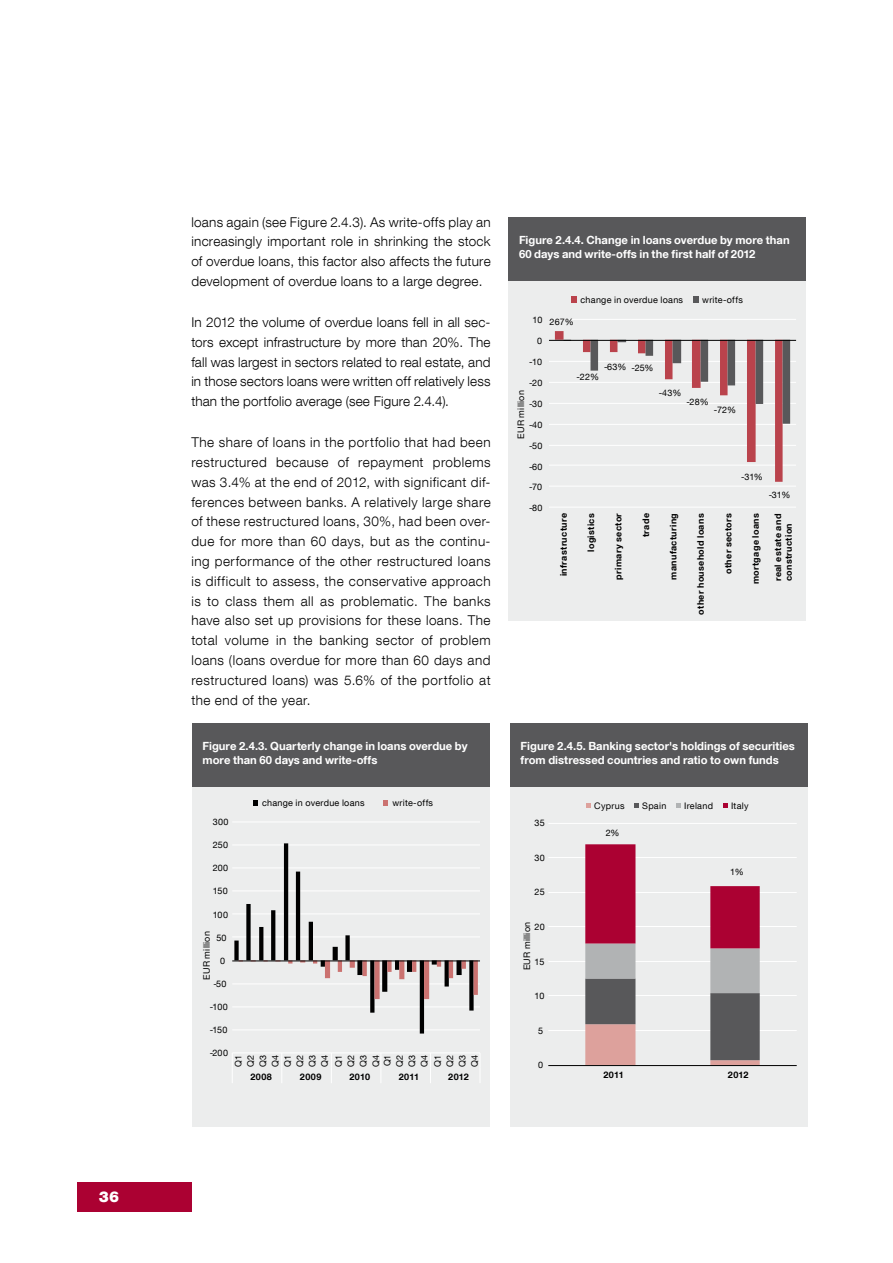
<style>
.page{position:relative;width:893px;height:1263px;background:#fff}
.page>*{position:absolute;margin:0;border:0;box-sizing:border-box;transform-origin:0 0}
.t1{font:900 15px "Helvetica Neue LT Com";color:#fff}
.t2{font:300 13.5px/19.8px "Helvetica Neue LT Com";letter-spacing:.02em;color:#000;text-align:justify}
.t3{font:700 11.25px/13.5px "Helvetica Neue LT Com";color:#fff}
.t4{font:9px/12.3px "Helvetica Neue LT Com";letter-spacing:.03em;color:#000;text-align:justify}
.t5{font:700 9px/10.5px "Helvetica Neue LT Com";letter-spacing:.04em;color:#000}
</style>
<div class="page">
<div style="left:77px;top:1182px;width:115px;height:30px;background:#ab0132"></div>
<div style="left:192px;top:723px;width:298px;height:404px;background:#eceded"></div>
<div style="left:192px;top:723px;width:298px;height:64px;background:#58585a"></div>
<hr style="left:232px;top:821px;width:248px;height:1px;background:#fff">
<hr style="left:232px;top:844px;width:248px;height:1px;background:#fff">
<hr style="left:232px;top:867px;width:248px;height:1px;background:#fff">
<hr style="left:232px;top:890px;width:248px;height:1px;background:#fff">
<hr style="left:232px;top:913px;width:248px;height:1px;background:#fff">
<hr style="left:232px;top:936px;width:248px;height:1px;background:#fff">
<hr style="left:232px;top:983px;width:248px;height:1px;background:#fff">
<hr style="left:232px;top:1006px;width:248px;height:1px;background:#fff">
<hr style="left:232px;top:1029px;width:248px;height:1px;background:#fff">
<hr style="left:232px;top:1052px;width:248px;height:1px;background:#fff">
<svg style="left:234px;top:843px;width:240px;height:190px"></svg>
<svg style="left:239px;top:961px;width:239px;height:38px"></svg>
<hr style="left:232px;top:960px;width:248px;height:1px;background:#000">
<svg style="left:430px;top:1053px;width:1px;height:30px"></svg>
<svg style="left:331px;top:1053px;width:1px;height:30px"></svg>
<svg style="left:281px;top:1053px;width:1px;height:30px"></svg>
<svg style="left:232px;top:1053px;width:1px;height:30px"></svg>
<svg style="left:253px;top:801px;width:4px;height:5px"></svg>
<svg style="left:384px;top:801px;width:4px;height:5px"></svg>
<div style="left:510px;top:723px;width:298px;height:404px;background:#eceded"></div>
<div style="left:510px;top:723px;width:298px;height:64px;background:#58585a"></div>
<hr style="left:548px;top:823px;width:249px;height:1px;background:#fff">
<hr style="left:548px;top:857px;width:249px;height:1px;background:#fff">
<hr style="left:548px;top:892px;width:249px;height:1px;background:#fff">
<hr style="left:548px;top:926px;width:249px;height:1px;background:#fff">
<hr style="left:548px;top:961px;width:249px;height:1px;background:#fff">
<hr style="left:548px;top:995px;width:249px;height:1px;background:#fff">
<hr style="left:548px;top:1030px;width:249px;height:1px;background:#fff">
<svg style="left:585px;top:844px;width:175px;height:221px"></svg>
<hr style="left:548px;top:1065px;width:249px;height:1px;background:#000">
<svg style="left:586px;top:803px;width:5px;height:5px"></svg>
<svg style="left:635px;top:803px;width:4px;height:5px"></svg>
<svg style="left:676px;top:803px;width:5px;height:5px"></svg>
<svg style="left:724px;top:803px;width:4px;height:5px"></svg>
<div style="left:509px;top:217px;width:297px;height:404px;background:#eceded"></div>
<div style="left:509px;top:217px;width:297px;height:64px;background:#58585a"></div>
<hr style="left:549px;top:319px;width:247px;height:1px;background:#fff">
<hr style="left:549px;top:361px;width:247px;height:1px;background:#fff">
<hr style="left:549px;top:382px;width:247px;height:1px;background:#fff">
<hr style="left:549px;top:403px;width:247px;height:1px;background:#fff">
<hr style="left:549px;top:424px;width:247px;height:1px;background:#fff">
<hr style="left:549px;top:445px;width:247px;height:1px;background:#fff">
<hr style="left:549px;top:465px;width:247px;height:1px;background:#fff">
<hr style="left:549px;top:486px;width:247px;height:1px;background:#fff">
<hr style="left:549px;top:507px;width:247px;height:1px;background:#fff">
<svg style="left:555px;top:331px;width:235px;height:151px"></svg>
<hr style="left:549px;top:340px;width:247px;height:1px;background:#000">
<svg style="left:572px;top:297px;width:5px;height:6px"></svg>
<svg style="left:694px;top:297px;width:5px;height:6px"></svg>
<p class="t1" style="left:99px;top:1188px;width:22px">36</p>
<p class="t2" style="left:191px;top:212px;width:301px">loans again (see Figure 2.4.3). As write-offs play an increasingly important role in shrinking the stock of overdue loans, this factor also affects the future development of overdue loans to a large degree.</p>
<p class="t2" style="left:191px;top:312px;width:301px">In 2012 the volume of overdue loans fell in all sec&shy;tors except infrastructure by more than 20%. The fall was largest in sectors related to real estate, and in those sectors loans were written off relatively less than the portfolio average (see Figure 2.4.4).</p>
<p class="t2" style="left:191px;top:432px;width:301px">The share of loans in the portfolio that had been restructured because of repayment problems was 3.4% at the end of 2012, with significant dif&shy;ferences between banks. A relatively large share of these restructured loans, 30%, had been over&shy;due for more than 60 days, but as the continu&shy;ing performance of the other restructured loans is difficult to assess, the conservative approach is to class them all as problematic. The banks have also set up provisions for these loans. The total volume in the banking sector of problem loans (loans overdue for more than 60 days and restructured loans) was 5.6% of the portfolio at the end of the year.</p>
<p class="t3" style="left:203px;top:739px;width:266px">Figure 2.4.3. Quarterly change in loans overdue by more than 60 days and write-offs</p>
<p class="t4" style="left:213px;top:815px;width:17px">300</p>
<p class="t4" style="left:213px;top:839px;width:17px">250</p>
<p class="t4" style="left:213px;top:862px;width:17px">200</p>
<p class="t4" style="left:213px;top:885px;width:17px">150</p>
<p class="t4" style="left:213px;top:908px;width:17px">100</p>
<p class="t4" style="left:200px;top:980px;width:50px;rotate:-90deg">EUR million</p>
<p class="t4" style="left:216px;top:931px;width:12px">50</p>
<p class="t4" style="left:220px;top:954px;width:7px">0</p>
<p class="t4" style="left:214px;top:977px;width:14px">-50</p>
<p class="t4" style="left:210px;top:1000px;width:19px">-100</p>
<p class="t4" style="left:210px;top:1023px;width:19px">-150</p>
<p class="t4" style="left:262px;top:797px;width:104px">change in overdue loans</p>
<p class="t4" style="left:392px;top:797px;width:42px">write-offs</p>
<p class="t4" style="left:210px;top:1047px;width:20px">-200</p>
<p class="t4" style="left:232px;top:1067px;width:14px;rotate:-90deg">Q1<br>Q2<br>Q3<br>Q4<br>Q1<br>Q2<br>Q3<br>Q4</p>
<p class="t4" style="left:332px;top:1067px;width:14px;rotate:-90deg">Q1<br>Q2<br>Q3<br>Q4</p>
<p class="t4" style="left:381px;top:1067px;width:14px;rotate:-90deg">Q1<br>Q2<br>Q3<br>Q4</p>
<p class="t4" style="left:431px;top:1067px;width:14px;rotate:-90deg">Q1<br>Q2<br>Q3<br>Q4</p>
<p class="t5" style="left:250px;top:1072px;width:23px">2008</p>
<p class="t5" style="left:300px;top:1072px;width:23px">2009</p>
<p class="t5" style="left:349px;top:1072px;width:22px">2010</p>
<p class="t5" style="left:399px;top:1072px;width:22px">2011</p>
<p class="t5" style="left:448px;top:1072px;width:22px">2012</p>
<p class="t3" style="left:519px;top:233px;width:272px">Figure 2.4.4. Change in loans overdue by more than<br>60 days and write-offs in the first half of 2012</p>
<p class="t4" style="left:580px;top:293px;width:104px">change in overdue loans</p>
<p class="t4" style="left:702px;top:293px;width:42px">write-offs</p>
<p class="t4" style="left:533px;top:314px;width:11px">10</p>
<p class="t4" style="left:550px;top:316px;width:26px">267%</p>
<p class="t4" style="left:537px;top:334px;width:7px">0</p>
<p class="t4" style="left:529px;top:355px;width:15px">-10</p>
<p class="t4" style="left:529px;top:376px;width:15px">-20</p>
<p class="t4" style="left:515px;top:439px;width:50px;rotate:-90deg">EUR million</p>
<p class="t4" style="left:529px;top:397px;width:15px">-30</p>
<p class="t4" style="left:529px;top:418px;width:15px">-40</p>
<p class="t4" style="left:529px;top:439px;width:15px">-50</p>
<p class="t4" style="left:529px;top:460px;width:15px">-60</p>
<p class="t4" style="left:529px;top:481px;width:15px">-70</p>
<p class="t4" style="left:529px;top:502px;width:15px">-80</p>
<p class="t4" style="left:604px;top:361px;width:51px">-63% -25%</p>
<p class="t4" style="left:577px;top:371px;width:24px">-22%</p>
<p class="t4" style="left:659px;top:387px;width:24px">-43%</p>
<p class="t4" style="left:686px;top:395px;width:24px">-28%</p>
<p class="t4" style="left:714px;top:403px;width:24px">-72%</p>
<p class="t4" style="left:741px;top:470px;width:23px">-31%</p>
<p class="t4" style="left:769px;top:489px;width:23px">-31%</p>
<p class="t5" style="left:558px;top:576px;width:65px;rotate:-90deg">infrastructure</p>
<p class="t5" style="left:585px;top:552px;width:40px;rotate:-90deg">logistics</p>
<p class="t5" style="left:613px;top:580px;width:68px;rotate:-90deg">primary sector</p>
<p class="t5" style="left:640px;top:537px;width:25px;rotate:-90deg">trade</p>
<p class="t5" style="left:668px;top:580px;width:68px;rotate:-90deg">manufacturing</p>
<p class="t5" style="left:695px;top:615px;width:103px;rotate:-90deg">other household loans</p>
<p class="t5" style="left:723px;top:574px;width:62px;rotate:-90deg">other sectors</p>
<p class="t5" style="left:750px;top:584px;width:73px;rotate:-90deg">mortgage loans</p>
<p class="t5" style="left:772px;top:581px;width:69px;rotate:-90deg">real estate and construction</p>
<p class="t3" style="left:521px;top:739px;width:276px">Figure 2.4.5. Banking sector's holdings of securities from distressed countries and ratio to own funds</p>
<p class="t4" style="left:535px;top:816px;width:12px">35</p>
<p class="t4" style="left:535px;top:851px;width:12px">30</p>
<p class="t4" style="left:535px;top:886px;width:12px">25</p>
<p class="t4" style="left:521px;top:970px;width:50px;rotate:-90deg">EUR million</p>
<p class="t4" style="left:535px;top:920px;width:12px">20</p>
<p class="t4" style="left:535px;top:955px;width:11px">15</p>
<p class="t4" style="left:535px;top:989px;width:11px">10</p>
<p class="t4" style="left:538px;top:1024px;width:7px">5</p>
<p class="t4" style="left:538px;top:1059px;width:7px">0</p>
<p class="t4" style="left:594px;top:799px;width:32px">Cyprus</p>
<p class="t4" style="left:642px;top:799px;width:26px">Spain</p>
<p class="t4" style="left:684px;top:799px;width:30px">Ireland</p>
<p class="t4" style="left:731px;top:799px;width:19px">Italy</p>
<p class="t4" style="left:606px;top:826px;width:15px">2%</p>
<p class="t4" style="left:730px;top:865px;width:15px">1%</p>
<p class="t5" style="left:603px;top:1069px;width:22px">2011</p>
<p class="t5" style="left:728px;top:1069px;width:22px">2012</p>
</div>
